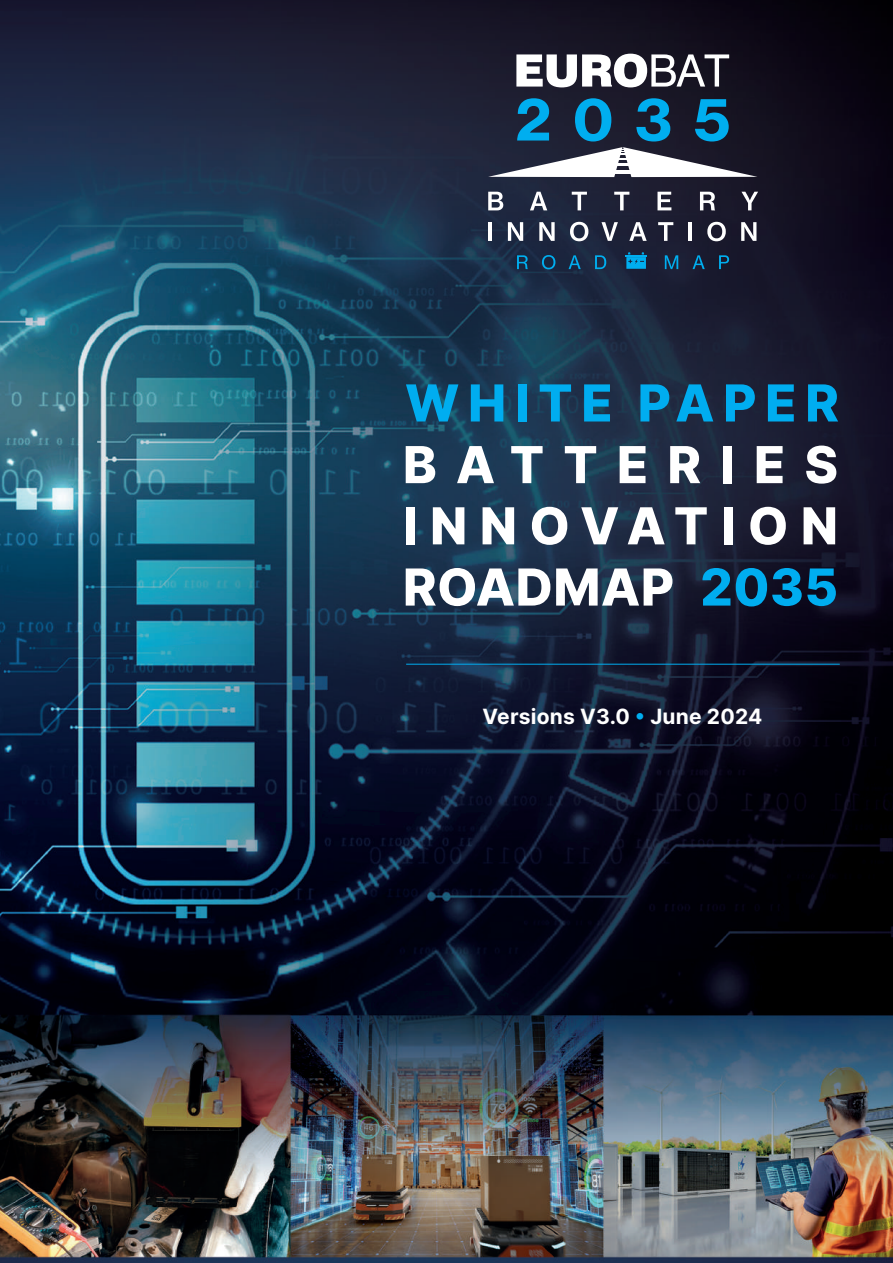
<style>
.page{position:relative;width:893px;height:1263px;background:#fff}
.page>*{position:absolute;margin:0;border:0;box-sizing:border-box;transform-origin:0 0}
.t1{font:58.05px "N Haas Grotesk TX Pro 75 Bd";color:#00aeef}
.t2{font:800 51px/61.2px "Inter";letter-spacing:.245em;color:#fff;text-align:justify}
.t3{font:800 51px "Inter";letter-spacing:.17em;color:#00adf0}
.t4{font:700 21px "Inter";letter-spacing:.01em;color:#fff}
.s1{color:#00adf0}
</style>
<div class="page">
<img style="left:0;top:0;width:893px;height:1263px">
<svg style="left:488px;top:192px;width:15px;height:18px"></svg>
<svg style="left:530px;top:192px;width:17px;height:18px"></svg>
<svg style="left:572px;top:192px;width:15px;height:18px"></svg>
<svg style="left:614px;top:192px;width:15px;height:18px"></svg>
<svg style="left:657px;top:192px;width:14px;height:18px"></svg>
<svg style="left:700px;top:192px;width:15px;height:18px"></svg>
<svg style="left:741px;top:192px;width:17px;height:18px"></svg>
<hr style="left:488px;top:222px;width:4px;height:19px;background:#fff">
<svg style="left:508px;top:222px;width:15px;height:19px"></svg>
<svg style="left:539px;top:222px;width:16px;height:19px"></svg>
<svg style="left:570px;top:222px;width:18px;height:19px"></svg>
<svg style="left:601px;top:222px;width:17px;height:19px"></svg>
<svg style="left:629px;top:222px;width:18px;height:19px"></svg>
<svg style="left:658px;top:222px;width:15px;height:19px"></svg>
<hr style="left:688px;top:222px;width:4px;height:19px;background:#fff">
<svg style="left:707px;top:222px;width:19px;height:19px"></svg>
<svg style="left:741px;top:222px;width:15px;height:19px"></svg>
<svg style="left:517px;top:255px;width:11px;height:14px"></svg>
<svg style="left:542px;top:255px;width:13px;height:14px"></svg>
<svg style="left:569px;top:255px;width:12px;height:14px"></svg>
<svg style="left:595px;top:255px;width:11px;height:14px"></svg>
<svg style="left:665px;top:255px;width:13px;height:14px"></svg>
<svg style="left:692px;top:255px;width:13px;height:14px"></svg>
<svg style="left:719px;top:255px;width:10px;height:14px"></svg>
<svg style="left:516px;top:54px;width:213px;height:33px"></svg>
<svg style="left:625px;top:252px;width:22px;height:17px"></svg>
<svg style="left:488px;top:147px;width:269px;height:30px"></svg>
<hr style="left:406px;top:664px;width:434px;height:1px;background:#00adf0">
<p class="t1" style="left:515px;top:83px;width:217px">2035</p>
<p class="t3" style="left:405px;top:366px;width:435px">WHITE PAPER</p>
<p class="t2" style="left:403px;top:433px;width:437px">BATTERIES INNOVATION ROADMAP <span class="s1">2035</span></p>
<p class="t4" style="left:483px;top:701px;width:281px">Versions V3.0 <span class="s1">•</span> June 2024</p>
</div>
